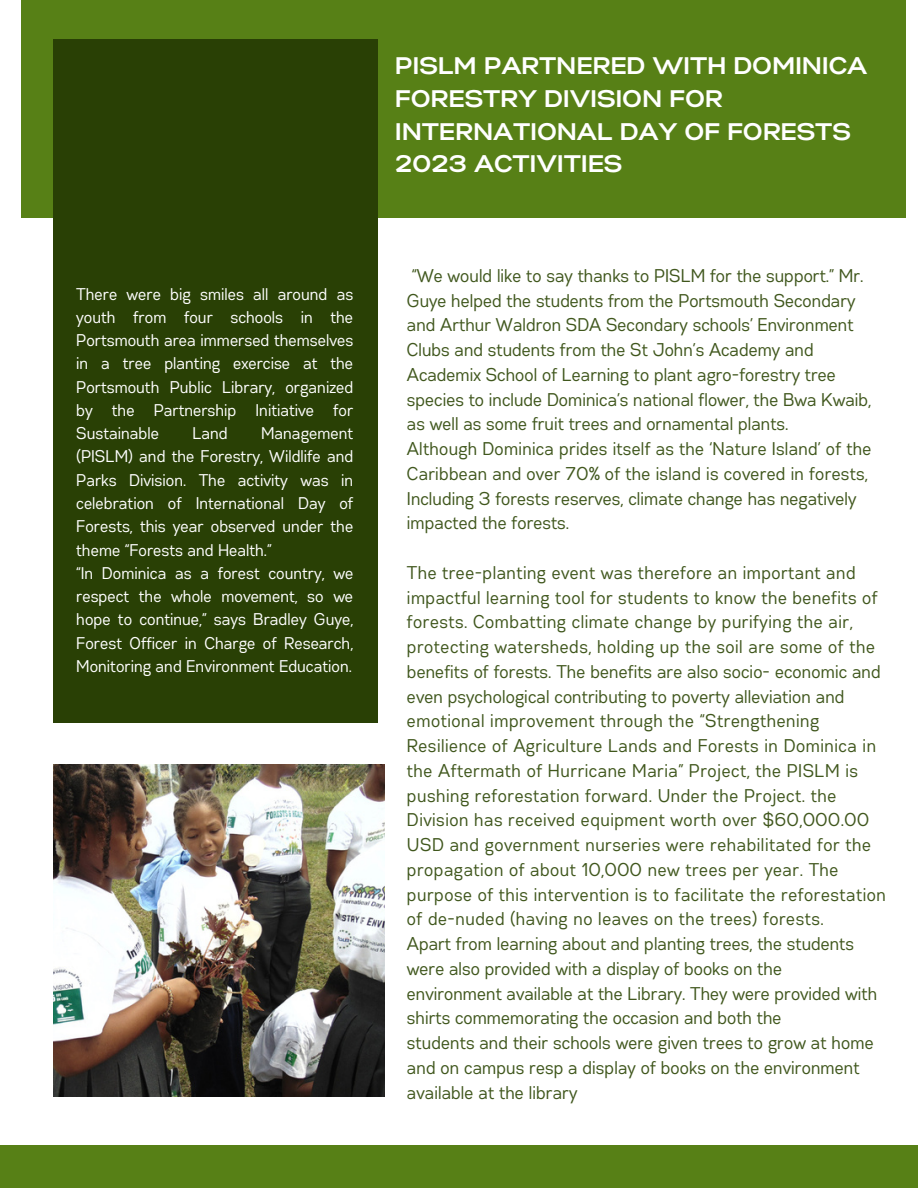
<style>
.page{position:relative;width:918px;height:1188px;background:#fff}
.page>*{position:absolute;margin:0;border:0;box-sizing:border-box;transform-origin:0 0}
.t1{font:700 24px/32.8px "Gabriel Sans";letter-spacing:.02em;color:#fff}
.t2{font:18.45px/24.8px "Gabriel Sans Cond";letter-spacing:.005em;color:#40571d}
.t3{font:18.45px/24.8px "Gabriel Sans Cond";letter-spacing:.025em;color:#40571d}
.t4{font:16.95px/23.2px "Gabriel Sans Cond";color:#fff;text-align:justify}
</style>
<div class="page">
<div style="left:21px;top:0;width:884px;height:217px;background:#578016"></div>
<div style="left:53px;top:39px;width:324px;height:684px;background:#294005"></div>
<img style="left:53px;top:764px;width:332px;height:332px">
<div style="left:0;top:1145px;width:918px;height:43px;background:#578016"></div>
<p class="t4" style="left:77px;top:283px;width:279px">There were big smiles all around as youth from four schools in the Portsmouth area immersed themselves in a tree planting exercise at the Portsmouth Public Library, organized by the Partnership Initiative for Sustainable</p>
<p class="t4" style="left:77px;top:423px;width:279px;text-indent:185px">Management (PISLM) and the Forestry, Wildlife and Parks Division. The activity was in celebration of International Day of Forests, this year observed under the theme “Forests and Health.”</p>
<p class="t4" style="left:77px;top:562px;width:279px">“In Dominica as a forest country, we respect the whole movement, so we hope to continue,” says Bradley Guye, Forest Officer in Charge of Research, Monitoring and Environment Education.</p>
<p class="t4" style="left:193px;top:423px;width:37px">Land</p>
<p class="t1" style="left:396px;top:51px;width:473px">PISLM PARTNERED WITH DOMINICA<br>FORESTRY DIVISION FOR<br>INTERNATIONAL DAY OF FORESTS<br>2023 ACTIVITIES</p>
<p class="t2" style="left:407px;top:264px;width:466px">“We would like to say thanks to PISLM for the support.” Mr.<br>Guye helped the students from the Portsmouth Secondary and Arthur Waldron SDA Secondary schools’ Environment Clubs and students from the St John’s Academy and Academix School of Learning to plant agro-forestry tree species to include Dominica’s national flower, the Bwa Kwaib, as well as some fruit trees and ornamental plants.</p>
<p class="t2" style="left:407px;top:437px;width:466px">Although Dominica prides itself as the ‘Nature Island’ of the<br>Caribbean and over 70% of the island is covered in forests,</p>
<p class="t2" style="left:407px;top:487px;width:451px">Including 3 forests reserves, climate change has negatively impacted the forests.</p>
<p class="t2" style="left:407px;top:561px;width:472px">The tree-planting event was therefore an important and impactful learning tool for students to know the benefits of</p>
<p class="t3" style="left:407px;top:611px;width:470px">forests. Combatting climate change by purifying the air, protecting watersheds, holding up the soil are some of the</p>
<p class="t2" style="left:407px;top:660px;width:475px">benefits of forests. The benefits are also socio- economic and even psychological contributing to poverty alleviation and</p>
<p class="t3" style="left:407px;top:710px;width:481px">emotional improvement through the “Strengthening Resilience of Agriculture Lands and Forests in Dominica in the Aftermath of Hurricane Maria” Project, the PISLM is pushing reforestation forward. Under the Project. the Division has received equipment worth over $60,000.00<br>USD and government nurseries were rehabilitated for the propagation of about 10,000 new trees per year. The purpose of this intervention is to facilitate the reforestation of de-nuded (having no leaves on the trees) forests.</p>
<p class="t2" style="left:407px;top:932px;width:449px">Apart from learning about and planting trees, the students were also provided with a display of books on the</p>
<p class="t2" style="left:407px;top:982px;width:472px">environment available at the Library. They were provided with shirts commemorating the occasion and both the</p>
<p class="t2" style="left:407px;top:1031px;width:468px">students and their schools were given trees to grow at home and on campus resp a display of books on the environment available at the library</p>
</div>
